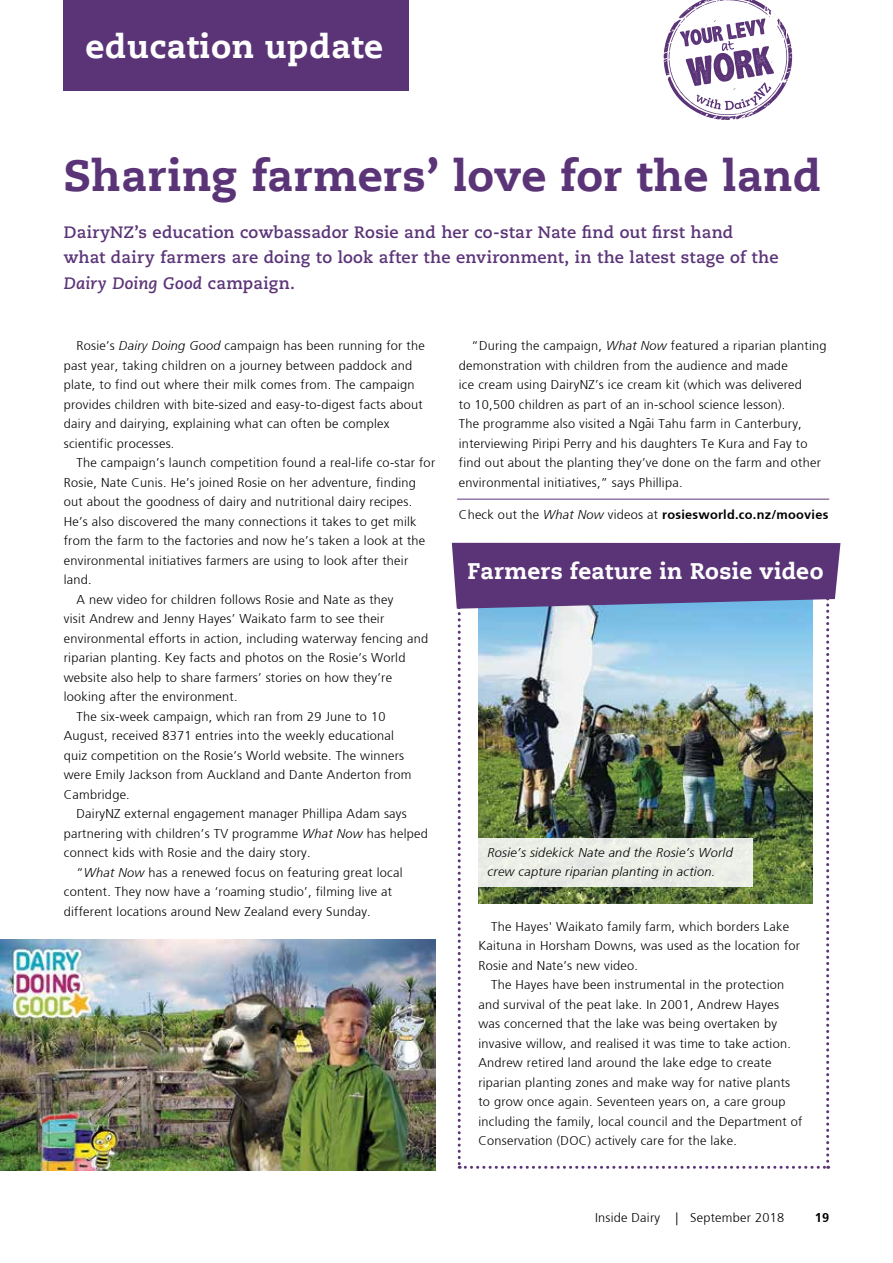
<style>
.page{position:relative;width:893px;height:1263px;background:#fff}
.page>*{position:absolute;margin:0;border:0;box-sizing:border-box;transform-origin:0 0}
.t1{font:800 43.5px "Caecilia LT Std";letter-spacing:.005em;color:#5b3478}
.t2{font:800 33px "Caecilia LT Std";letter-spacing:.02em;color:#fff}
.t3{font:800 22.5px "Caecilia LT Std";letter-spacing:.01em;color:#fff}
.t4{font:700 16.5px/25.5px "Caecilia LT Std";letter-spacing:.01em;color:#5b3478}
.t5{font:300 12.75px/19.5px "Frutiger";letter-spacing:.02em;color:#000}
.t6{font:italic 300 12.75px/19.5px "Frutiger";letter-spacing:.02em;color:#000}
.t7{font:700 12.75px "Frutiger";letter-spacing:.02em;color:#000}
.s1{font-style:italic}
.s2{font-weight:300}
.s3{font-weight:300;font-style:italic}
</style>
<div class="page">
<div style="left:64px;top:0;width:345px;height:90px;background:#5b3478"></div>
<img style="left:452px;top:543px;width:388px;height:626px">
<img style="left:0;top:940px;width:436px;height:230px">
<div style="left:477px;top:838px;width:276px;height:49px;background:#eaede6"></div>
<svg style="left:664px;top:0;width:128px;height:120px"></svg>
<hr style="left:457px;top:499px;width:372px;height:1px;background:#5b3478">
<h2 class="t2" style="left:85px;top:26px;width:299px">education update</h2>
<h1 class="t1" style="left:64px;top:149px;width:759px">Sharing farmers’ love for the land</h1>
<p class="t4" style="left:64px;top:220px;width:716px">DairyNZ’s education cowbassador Rosie and her co-star Nate find out first hand what dairy farmers are doing to look after the environment, in the latest stage of the<br><span class="s1">Dairy Doing Good</span> campaign.</p>
<p class="t5" style="left:64px;top:336px;width:363px;text-indent:13px">Rosie’s <span class="s1">Dairy Doing Good</span> campaign has been running for the past year, taking children on a journey between paddock and plate, to find out where their milk comes from. The campaign provides children with bite-sized and easy-to-digest facts about dairy and dairying, explaining what can often be complex scientific processes.</p>
<p class="t5" style="left:77px;top:453px;width:360px">The campaign’s launch competition found a real-life co-star for</p>
<p class="t5" style="left:64px;top:473px;width:354px">Rosie, Nate Cunis. He’s joined Rosie on her adventure, finding</p>
<p class="t5" style="left:64px;top:492px;width:350px">out about the goodness of dairy and nutritional dairy recipes.</p>
<p class="t5" style="left:64px;top:512px;width:354px">He’s also discovered the many connections it takes to get milk</p>
<p class="t5" style="left:64px;top:531px;width:363px">from the farm to the factories and now he’s taken a look at the</p>
<p class="t5" style="left:64px;top:551px;width:346px">environmental initiatives farmers are using to look after their</p>
<p class="t5" style="left:64px;top:570px;width:29px">land.</p>
<p class="t5" style="left:77px;top:590px;width:319px">A new video for children follows Rosie and Nate as they</p>
<p class="t5" style="left:64px;top:609px;width:322px">visit Andrew and Jenny Hayes’ Waikato farm to see their</p>
<p class="t5" style="left:64px;top:629px;width:366px">environmental efforts in action, including waterway fencing and</p>
<p class="t5" style="left:64px;top:648px;width:343px">riparian planting. Key facts and photos on the Rosie’s World</p>
<p class="t5" style="left:64px;top:668px;width:330px">website also help to share farmers’ stories on how they’re</p>
<p class="t5" style="left:64px;top:687px;width:175px">looking after the environment.</p>
<p class="t5" style="left:77px;top:706px;width:310px">The six-week campaign, which ran from 29 June to 10</p>
<p class="t5" style="left:64px;top:726px;width:332px">August, received 8371 entries into the weekly educational</p>
<p class="t5" style="left:64px;top:745px;width:342px">quiz competition on the Rosie’s World website. The winners</p>
<p class="t5" style="left:64px;top:765px;width:349px">were Emily Jackson from Auckland and Dante Anderton from</p>
<p class="t5" style="left:64px;top:784px;width:68px">Cambridge.</p>
<p class="t5" style="left:77px;top:804px;width:332px">DairyNZ external engagement manager Phillipa Adam says</p>
<p class="t5" style="left:64px;top:823px;width:366px">partnering with children’s TV programme <span class="s1">What Now</span> has helped</p>
<p class="t5" style="left:64px;top:843px;width:248px">connect kids with Rosie and the dairy story.</p>
<p class="t5" style="left:77px;top:862px;width:327px">“<span class="s1">What Now</span> has a renewed focus on featuring great local</p>
<p class="t5" style="left:64px;top:882px;width:330px">content. They now have a ‘roaming studio’, filming live at</p>
<p class="t5" style="left:64px;top:901px;width:309px">different locations around New Zealand every Sunday.</p>
<p class="t5" style="left:459px;top:336px;width:369px;text-indent:13px">“During the campaign, <span class="s1">What Now</span> featured a riparian planting demonstration with children from the audience and made<br>ice cream using DairyNZ’s ice cream kit (which was delivered<br>to 10,500 children as part of an in-school science lesson).<br>The programme also visited a Ngai Tahu farm in Canterbury,</p>
<p class="t5" style="left:459px;top:405px;width:350px;line-height:25.5px;text-indent:187px">-<br>interviewing Piripi Perry and his daughters Te Kura and Fay to</p>
<p class="t5" style="left:459px;top:453px;width:364px">find out about the planting they’ve done on the farm and other environmental initiatives,” says Phillipa.</p>
<p class="t7" style="left:459px;top:507px;width:371px"><span class="s2">Check out the</span> <span class="s3">What Now</span> <span class="s2">videos at</span> rosiesworld.co.nz/moovies</p>
<h3 class="t3" style="left:467px;top:557px;width:357px">Farmers feature in Rosie video</h3>
<p class="t6" style="left:488px;top:842px;width:247px">Rosie’s sidekick Nate and the Rosie’s World crew capture riparian planting in action.</p>
<p class="t5" style="left:478px;top:916px;width:323px;text-indent:13px">The Hayes' Waikato family farm, which borders Lake<br>Kaituna in Horsham Downs, was used as the location for<br>Rosie and Nate’s new video.</p>
<p class="t5" style="left:478px;top:975px;width:325px;text-indent:13px">The Hayes have been instrumental in the protection and survival of the peat lake. In 2001, Andrew Hayes was concerned that the lake was being overtaken by invasive willow, and realised it was time to take action.<br>Andrew retired land around the lake edge to create riparian planting zones and make way for native plants to grow once again. Seventeen years on, a care group including the family, local council and the Department of Conservation (DOC) actively care for the lake.</p>
<p class="t5" style="left:595px;top:1208px;width:191px">Inside Dairy | September 2018</p>
<p class="t7" style="left:815px;top:1210px;width:16px">19</p>
</div>
